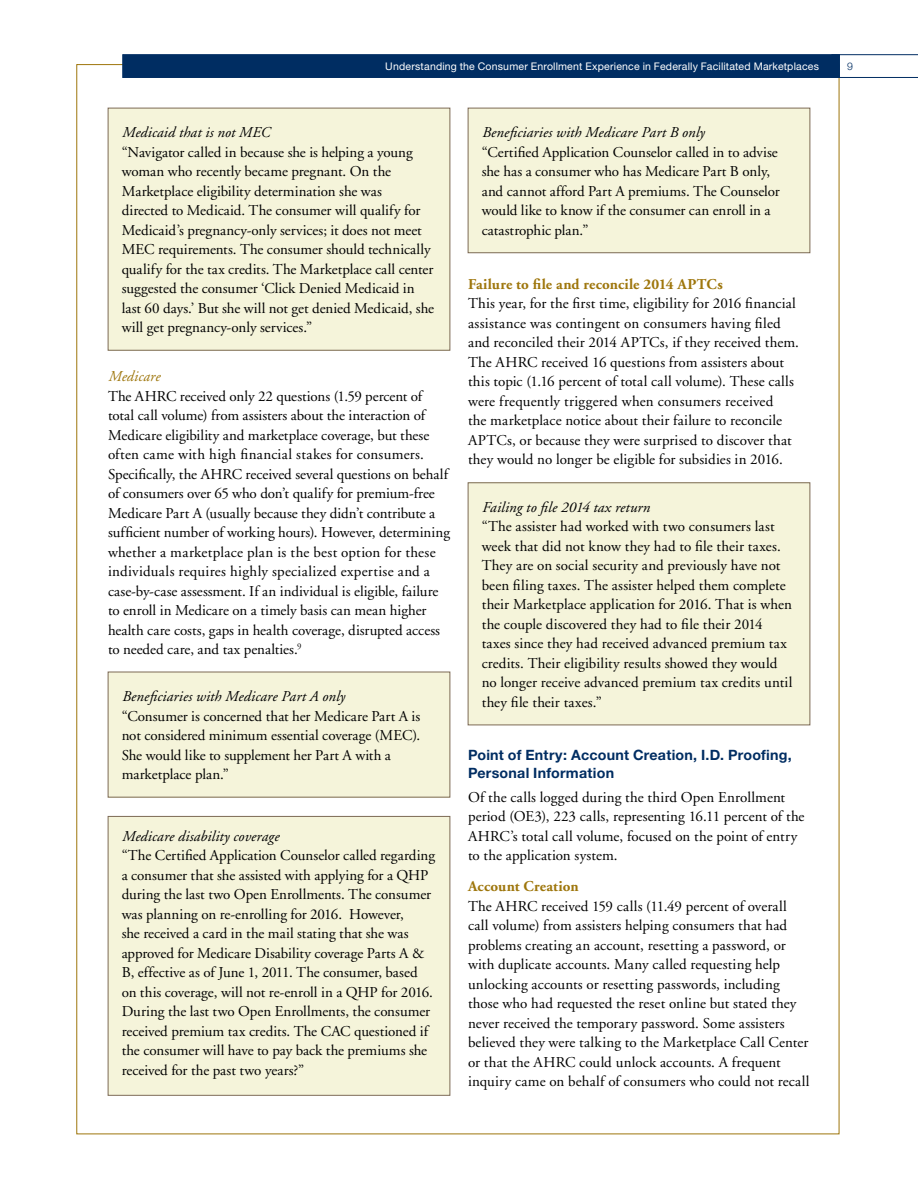
<style>
.page{position:relative;width:918px;height:1188px;background:#fff}
.page>*{position:absolute;margin:0;border:0;box-sizing:border-box;transform-origin:0 0}
.t1{font:15px/19.5px "Adobe Garamond";letter-spacing:.005em;color:#000}
.t2{font:italic 15px "Adobe Garamond";letter-spacing:.005em;color:#000}
.t3{font:700 15px "Adobe Garamond";letter-spacing:.01em;color:#9e760c}
.t4{font:italic 15px "Adobe Garamond";letter-spacing:.01em;color:#9e760c}
.t5{font:700 14.25px/18px "Helvetica Neue";letter-spacing:.015em;color:#002d62}
.t6{font:10.5px "Helvetica Neue";letter-spacing:.02em;color:#fff}
.t7{font:300 10.5px "Helvetica Neue";color:#002d62}
</style>
<div class="page">
<svg style="left:840px;top:54px;width:78px;height:24px"></svg>
<div style="left:122px;top:54px;width:718px;height:24px;background:#002d62;border:1px solid #002d62"></div>
<div style="left:108px;top:108px;width:342px;height:242px;background:#f5f4da"></div>
<div style="left:108px;top:108px;width:342px;height:242px;border:1px solid #7c6a55"></div>
<div style="left:108px;top:672px;width:342px;height:125px;background:#f5f4da"></div>
<div style="left:108px;top:816px;width:342px;height:279px;background:#f5f4da"></div>
<div style="left:108px;top:816px;width:342px;height:279px;border:1px solid #7c6a55"></div>
<div style="left:468px;top:108px;width:342px;height:145px;background:#f5f4da"></div>
<div style="left:468px;top:108px;width:342px;height:145px;border:1px solid #7c6a55"></div>
<div style="left:468px;top:483px;width:342px;height:242px;background:#f5f4da"></div>
<div style="left:468px;top:483px;width:342px;height:242px;border:1px solid #7c6a55"></div>
<p class="t6" style="left:385px;top:60px;width:435px">Understanding the Consumer Enrollment Experience in Federally Facilitated Marketplaces</p>
<p class="t7" style="left:847px;top:59px;width:7px">9</p>
<p class="t2" style="left:122px;top:124px;width:150px">Medicaid that is not MEC</p>
<p class="t1" style="left:122px;top:143px;width:314px">“Navigator called in because she is helping a young woman who recently became pregnant. On the Marketplace eligibility determination she was<br>directed to Medicaid. The consumer will qualify for Medicaid’s pregnancy-only services; it does not meet MEC requirements. The consumer should technically qualify for the tax credits. The Marketplace call center suggested the consumer ‘Click Denied Medicaid in last 60 days.’ But she will not get denied Medicaid, she will get pregnancy-only services.”</p>
<p class="t4" style="left:108px;top:368px;width:54px">Medicare</p>
<p class="t1" style="left:108px;top:387px;width:344px">The AHRC received only 22 questions (1.59 percent of total call volume) from assisters about the interaction of Medicare eligibility and marketplace coverage, but these often came with high financial stakes for consumers.<br>Specifically, the AHRC received several questions on behalf of consumers over 65 who don’t qualify for premium-free Medicare Part A (usually because they didn’t contribute a sufficient number of working hours). However, determining whether a marketplace plan is the best option for these individuals requires highly specialized expertise and a case-by-case assessment. If an individual is eligible, failure to enroll in Medicare on a timely basis can mean higher health care costs, gaps in health coverage, disrupted access to needed care, and tax penalties.<sup>9</sup></p>
<p class="t2" style="left:122px;top:688px;width:224px">Beneficiaries with Medicare Part A only</p>
<p class="t1" style="left:122px;top:706px;width:300px">“Consumer is concerned that her Medicare Part A is not considered minimum essential coverage (MEC).<br>She would like to supplement her Part A with a marketplace plan.”</p>
<p class="t2" style="left:122px;top:828px;width:159px">Medicare disability coverage</p>
<p class="t1" style="left:122px;top:846px;width:315px">“The Certified Application Counselor called regarding a consumer that she assisted with applying for a QHP during the last two Open Enrollments. The consumer was planning on re-enrolling for 2016. However,<br>she received a card in the mail stating that she was approved for Medicare Disability coverage Parts A &amp; B, effective as of June 1, 2011. The consumer, based on this coverage, will not re-enroll in a QHP for 2016.<br>During the last two Open Enrollments, the consumer received premium tax credits. The CAC questioned if the consumer will have to pay back the premiums she received for the past two years?”</p>
<p class="t2" style="left:482px;top:124px;width:224px">Beneficiaries with Medicare Part B only</p>
<p class="t1" style="left:482px;top:143px;width:300px">“Certified Application Counselor called in to advise she has a consumer who has Medicare Part B only, and cannot afford Part A premiums. The Counselor would like to know if the consumer can enroll in a catastrophic plan.”</p>
<p class="t3" style="left:468px;top:276px;width:256px">Failure to file and reconcile 2014 APTCs</p>
<p class="t1" style="left:468px;top:294px;width:333px">This year, for the first time, eligibility for 2016 financial assistance was contingent on consumers having filed and reconciled their 2014 APTCs, if they received them.<br>The AHRC received 16 questions from assisters about this topic (1.16 percent of total call volume). These calls were frequently triggered when consumers received<br>the marketplace notice about their failure to reconcile APTCs, or because they were surprised to discover that they would no longer be eligible for subsidies in 2016.</p>
<p class="t2" style="left:482px;top:499px;width:170px">Failing to file 2014 tax return</p>
<p class="t1" style="left:482px;top:517px;width:312px">“The assister had worked with two consumers last week that did not know they had to file their taxes.<br>They are on social security and previously have not been filing taxes. The assister helped them complete their Marketplace application for 2016. That is when the couple discovered they had to file their 2014 taxes since they had received advanced premium tax credits. Their eligibility results showed they would no longer receive advanced premium tax credits until they file their taxes.”</p>
<p class="t5" style="left:468px;top:745px;width:325px">Point of Entry: Account Creation, I.D. Proofing,<br>Personal Information</p>
<p class="t1" style="left:468px;top:788px;width:338px">Of the calls logged during the third Open Enrollment period (OE3), 223 calls, representing 16.11 percent of the AHRC’s total call volume, focused on the point of entry to the application system.</p>
<p class="t3" style="left:468px;top:878px;width:112px">Account Creation</p>
<p class="t1" style="left:468px;top:897px;width:343px">The AHRC received 159 calls (11.49 percent of overall call volume) from assisters helping consumers that had problems creating an account, resetting a password, or with duplicate accounts. Many called requesting help unlocking accounts or resetting passwords, including those who had requested the reset online but stated they never received the temporary password. Some assisters believed they were talking to the Marketplace Call Center or that the AHRC could unlock accounts. A frequent inquiry came on behalf of consumers who could not recall</p>
</div>
